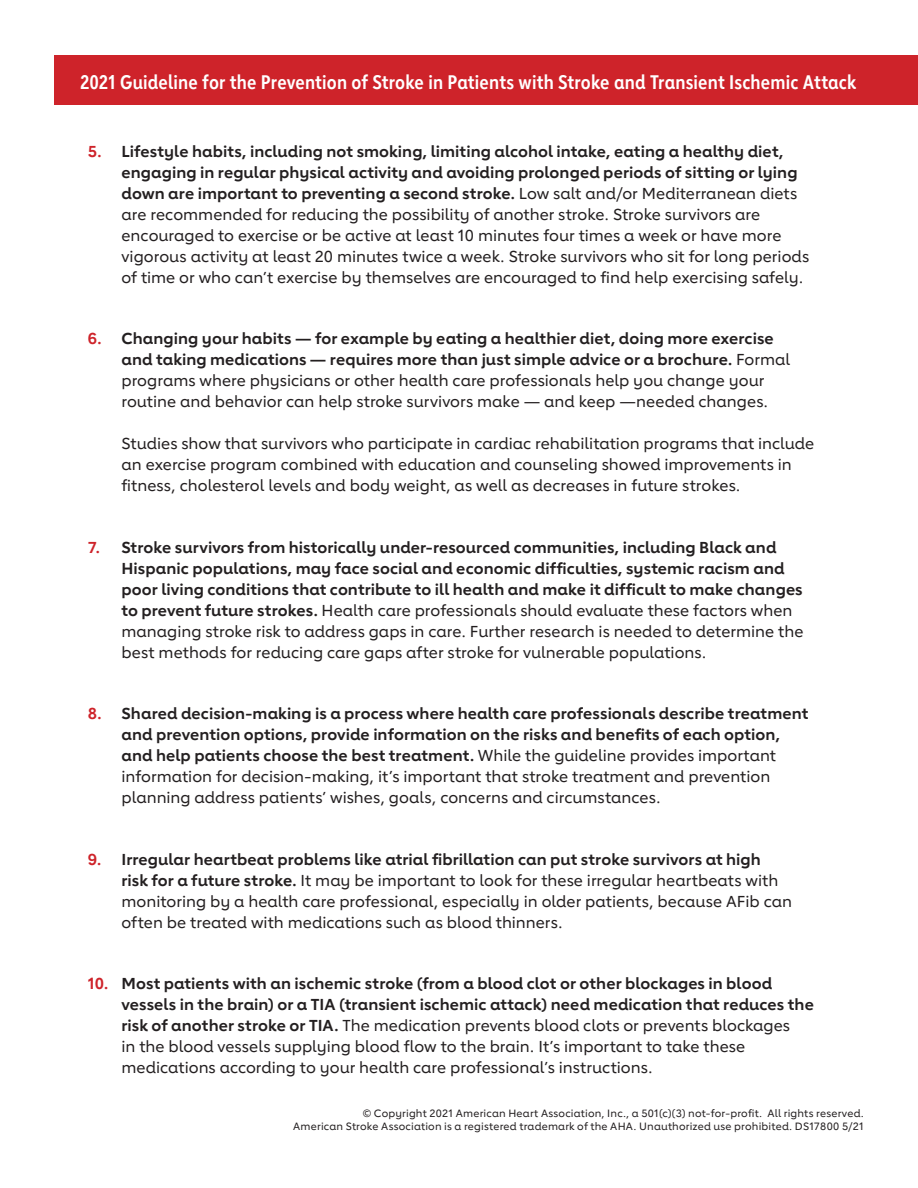
<style>
.page{position:relative;width:918px;height:1188px;background:#fff}
.page>*{position:absolute;margin:0;border:0;box-sizing:border-box;transform-origin:0 0}
.t1{font:700 19.5px "Lub Dub Condensed";letter-spacing:.01em;color:#fff}
.t2{font:500 15.75px/21px "Lub Dub";color:#231f20}
.t3{font:700 15.75px/21px "Lub Dub";letter-spacing:.005em;color:#231f20}
.Copyright{font:500 10.5px/12.6px "Lub Dub";letter-spacing:.02em;color:#231f20;text-align:right}
.s1{font-weight:700;color:#ce232a}
.s2{font-weight:700}
.s3{color:#ce232a}
.s4{font-weight:500}
</style>
<div class="page">
<div style="left:54px;top:56px;width:864px;height:49px;background:#ce232a"></div>
<p class="t1" style="left:80px;top:70px;width:778px">2021 Guideline for the Prevention of Stroke in Patients with Stroke and Transient Ischemic Attack</p>
<p class="t2" style="left:122px;top:140px;width:689px;text-indent:-34px"><span class="s1">5.</span> <span class="s2">Lifestyle habits, including not smoking, limiting alcohol intake, eating a healthy diet, engaging in regular physical activity and avoiding prolonged periods of sitting or lying down are important to preventing a second stroke.</span> Low salt and/or Mediterranean diets are recommended for reducing the possibility of another stroke. Stroke survivors are encouraged to exercise or be active at least 10 minutes four times a week or have more vigorous activity at least 20 minutes twice a week. Stroke survivors who sit for long periods of time or who can’t exercise by themselves are encouraged to find help exercising safely.</p>
<p class="t2" style="left:122px;top:328px;width:670px;text-indent:-34px"><span class="s1">6.</span> <span class="s2">Changing your habits — for example by eating a healthier diet, doing more exercise and taking medications — requires more than just simple advice or a brochure.</span> Formal programs where physicians or other health care professionals help you change your routine and behavior can help stroke survivors make — and keep —needed changes.</p>
<p class="t2" style="left:122px;top:433px;width:694px">Studies show that survivors who participate in cardiac rehabilitation programs that include an exercise program combined with education and counseling showed improvements in fitness, cholesterol levels and body weight, as well as decreases in future strokes.</p>
<p class="t3" style="left:122px;top:536px;width:683px;text-indent:-34px"><span class="s3">7.</span> Stroke survivors from historically under-resourced communities, including Black and Hispanic populations, may face social and economic difficulties, systemic racism and poor living conditions that contribute to ill health and make it difficult to make changes to prevent future strokes. <span class="s4">Health care professionals should evaluate these factors when managing stroke risk to address gaps in care. Further research is needed to determine the best methods for reducing care gaps after stroke for vulnerable populations.</span></p>
<p class="t3" style="left:122px;top:703px;width:688px;text-indent:-34px"><span class="s3">8.</span> Shared decision-making is a process where health care professionals describe treatment and prevention options, provide information on the risks and benefits of each option, and help patients choose the best treatment. <span class="s4">While the guideline provides important information for decision-making, it’s important that stroke treatment and prevention planning address patients’ wishes, goals, concerns and circumstances.</span></p>
<p class="t2" style="left:122px;top:848px;width:672px;text-indent:-34px"><span class="s1">9.</span> <span class="s2">Irregular heartbeat problems like atrial fibrillation can put stroke survivors at high<br>risk for a future stroke.</span> It may be important to look for these irregular heartbeats with monitoring by a health care professional, especially in older patients, because AFib can often be treated with medications such as blood thinners.</p>
<p class="t2" style="left:122px;top:973px;width:694px;text-indent:-34px"><span class="s1">10.</span> <span class="s2">Most patients with an ischemic stroke (from a blood clot or other blockages in blood vessels in the brain) or a TIA (transient ischemic attack) need medication that reduces the risk of another stroke or TIA.</span> The medication prevents blood clots or prevents blockages<br>in the blood vessels supplying blood flow to the brain. It’s important to take these medications according to your health care professional’s instructions.</p>
<p class="Copyright" style="left:293px;top:1107px;width:572px">© Copyright 2021 American Heart Association, Inc., a 501(c)(3) not-for-profit. All rights reserved.<br>American Stroke Association is a registered trademark of the AHA. Unauthorized use prohibited. DS17800 5/21</p>
</div>
